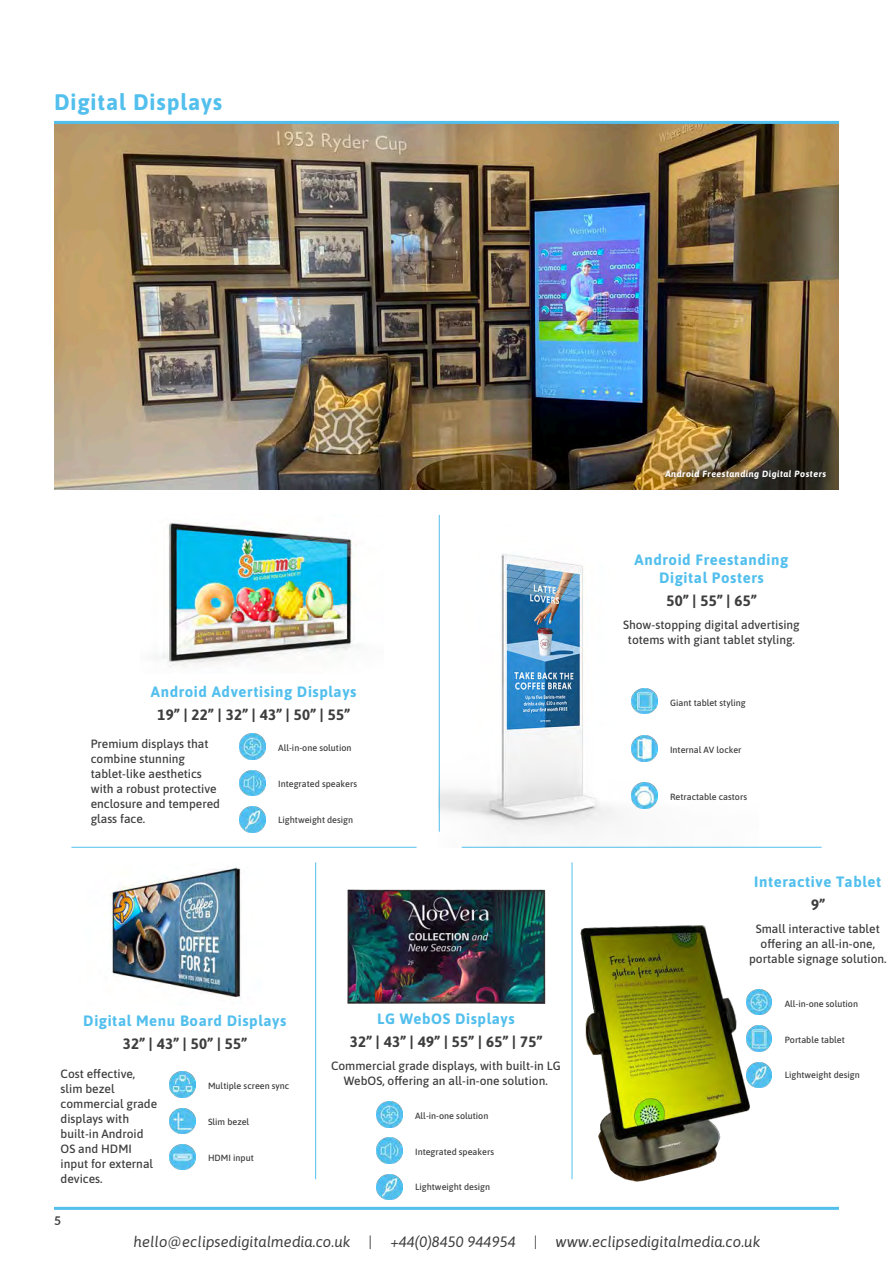
<style>
.page{position:relative;width:893px;height:1263px;background:#fff}
.page>*{position:absolute;margin:0;border:0;box-sizing:border-box;transform-origin:0 0}
.t1{font:700 22.5px "Asap";letter-spacing:.04em;color:#52bfed}
.t2{font:700 15px/18px "Asap";letter-spacing:.04em;color:#52bfed;text-align:center}
.t3{font:italic 15px "Asap";color:#3e3e3e}
.t4{font:700 15px "Asap";letter-spacing:.02em;color:#3e3e3e}
.t5{font:500 12px/15px "Asap";color:#3e3e3e;text-align:center}
.t6{font:700 12px "Lato";color:#3e3e3e}
.t7{font:500 9px "Asap";color:#3e3e3e}
.t8{font:italic 700 9px "Asap";letter-spacing:.05em;color:#fff}
</style>
<div class="page">
<img style="left:580px;top:925px;width:175px;height:257px">
<img style="left:54px;top:124px;width:785px;height:365px">
<hr style="left:54px;top:1207px;width:785px;height:3px;background:#52bfed">
<hr style="left:54px;top:121px;width:785px;height:3px;background:#52bfed">
<div style="left:658px;top:463px;width:175px;height:24px;background:#231f20;opacity:.9"></div>
<img style="left:440px;top:554px;width:319px;height:293px">
<img style="left:162px;top:520px;width:195px;height:147px">
<hr style="left:439px;top:515px;width:1px;height:317px;background:#52bfed">
<hr style="left:71px;top:847px;width:346px;height:1px;background:#52bfed">
<hr style="left:462px;top:847px;width:360px;height:1px;background:#52bfed">
<img style="left:347px;top:889px;width:199px;height:115px">
<hr style="left:315px;top:862px;width:1px;height:317px;background:#52bfed">
<hr style="left:572px;top:862px;width:1px;height:317px;background:#52bfed">
<img style="left:110px;top:867px;width:131px;height:133px">
<img style="left:631px;top:688px;width:26px;height:26px">
<img style="left:631px;top:736px;width:26px;height:25px">
<img style="left:631px;top:782px;width:26px;height:26px">
<img style="left:240px;top:734px;width:25px;height:25px">
<img style="left:240px;top:770px;width:25px;height:26px">
<img style="left:240px;top:806px;width:25px;height:26px">
<img style="left:169px;top:1072px;width:26px;height:25px">
<img style="left:169px;top:1108px;width:26px;height:25px">
<img style="left:169px;top:1144px;width:26px;height:26px">
<img style="left:377px;top:1101px;width:25px;height:26px">
<img style="left:377px;top:1138px;width:25px;height:25px">
<img style="left:377px;top:1174px;width:25px;height:26px">
<img style="left:746px;top:989px;width:26px;height:26px">
<img style="left:746px;top:1026px;width:26px;height:25px">
<img style="left:746px;top:1062px;width:26px;height:25px">
<p class="t1" style="left:54px;top:86px;width:170px">Digital Displays</p>
<p class="t2" style="left:151px;top:682px;width:207px">Android Advertising Displays</p>
<p class="t4" style="left:158px;top:704px;width:194px">19” | 22” | 32” | 43” | 50” | 55”</p>
<p class="t5" style="left:91px;top:736px;width:131px;text-align:left">Premium displays that combine stunning tablet-like aesthetics with a robust protective enclosure and tempered glass face.</p>
<p class="t7" style="left:278px;top:742px;width:75px">All-in-one solution</p>
<p class="t7" style="left:278px;top:778px;width:80px">Integrated speakers</p>
<p class="t7" style="left:278px;top:813px;width:76px">Lightweight design</p>
<p class="t2" style="left:83px;top:1011px;width:204px">Digital Menu Board Displays</p>
<p class="t4" style="left:123px;top:1033px;width:126px">32” | 43” | 50” | 55”</p>
<p class="t5" style="left:61px;top:1065px;width:76px">Cost effective,</p>
<p class="t5" style="left:61px;top:1080px;width:98px;text-align:left">slim bezel commercial grade displays with</p>
<p class="t5" style="left:61px;top:1125px;width:94px;text-align:left">built-in Android<br>OS and HDMI input for external devices.</p>
<p class="t6" style="left:54px;top:1211px;width:8px">5</p>
<p class="t7" style="left:208px;top:1079px;width:83px">Multiple screen sync</p>
<p class="t7" style="left:208px;top:1116px;width:43px">Slim bezel</p>
<p class="t7" style="left:208px;top:1151px;width:47px">HDMI input</p>
<p class="t2" style="left:377px;top:1009px;width:139px">LG WebOS Displays</p>
<p class="t4" style="left:350px;top:1031px;width:194px">32” | 43” | 49” | 55” | 65” | 75”</p>
<p class="t5" style="left:331px;top:1058px;width:231px">Commercial grade displays, with built-in LG<br>WebOS, offering an all-in-one solution.</p>
<p class="t7" style="left:415px;top:1109px;width:75px">All-in-one solution</p>
<p class="t7" style="left:415px;top:1146px;width:80px">Integrated speakers</p>
<p class="t7" style="left:415px;top:1181px;width:76px">Lightweight design</p>
<p class="t8" style="left:665px;top:468px;width:162px">Android Freestanding Digital Posters</p>
<p class="t2" style="left:635px;top:550px;width:155px">Android Freestanding<br>Digital Posters</p>
<p class="t4" style="left:666px;top:590px;width:91px">50” | 55” | 65”</p>
<p class="t5" style="left:623px;top:617px;width:178px">Show-stopping digital advertising totems with giant tablet styling.</p>
<p class="t7" style="left:670px;top:696px;width:77px">Giant tablet styling</p>
<p class="t7" style="left:670px;top:743px;width:73px">Internal AV locker</p>
<p class="t7" style="left:670px;top:790px;width:78px">Retractable castors</p>
<p class="t2" style="left:754px;top:872px;width:129px">Interactive Tablet</p>
<p class="t4" style="left:811px;top:894px;width:15px">9”</p>
<p class="t5" style="left:749px;top:921px;width:139px">Small interactive tablet offering an all-in-one, portable signage solution.</p>
<p class="t7" style="left:785px;top:997px;width:75px">All-in-one solution</p>
<p class="t7" style="left:785px;top:1033px;width:62px">Portable tablet</p>
<p class="t7" style="left:785px;top:1069px;width:76px">Lightweight design</p>
<p class="t3" style="left:134px;top:1232px;width:628px">hello@eclipsedigitalmedia.co.uk | +44(0)8450 944954 | www.eclipsedigitalmedia.co.uk</p>
</div>
